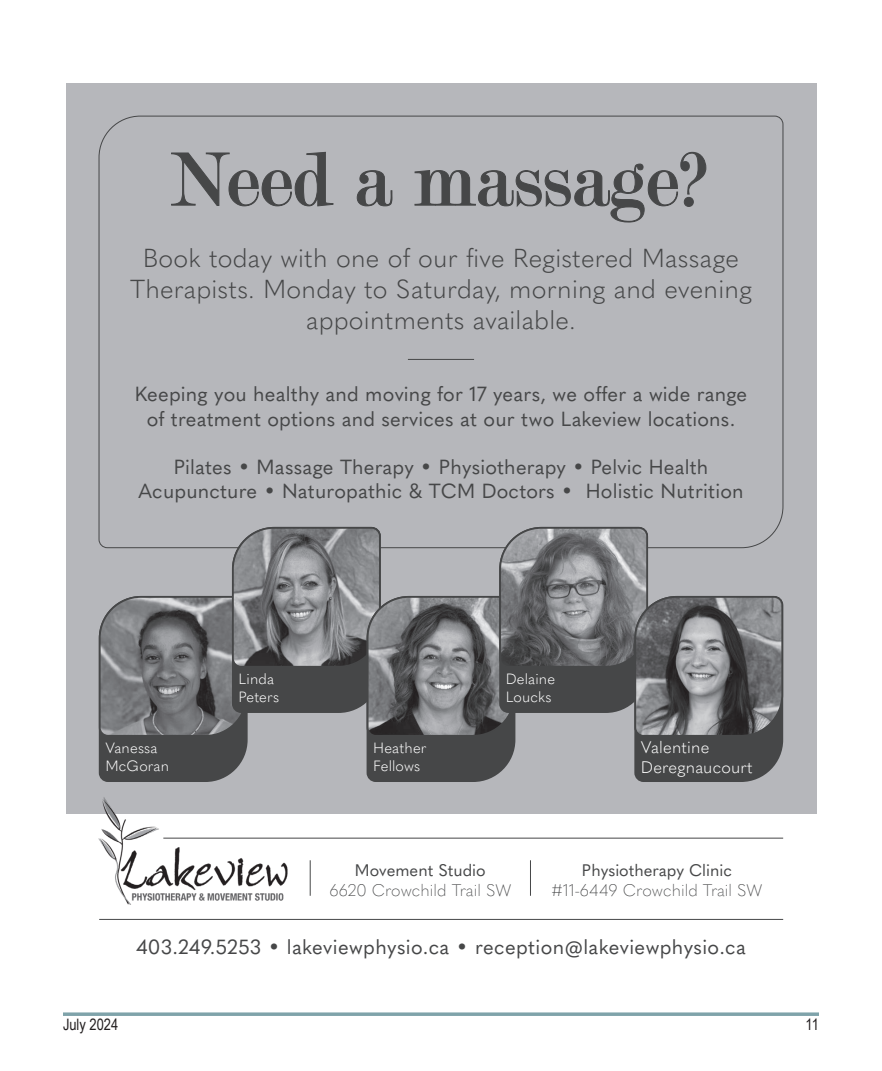
<style>
.page{position:relative;width:882px;height:1071px;background:#fff}
.page>*{position:absolute;margin:0;border:0;box-sizing:border-box;transform-origin:0 0}
.t1{font:80.85px "Modern";letter-spacing:.01em;color:#464748}
.t2{font:300 25.72px/30.8px "Quasimoda";letter-spacing:.01em;color:#464748;text-align:center}
.t3{font:20.3px/24.3px "Quasimoda";letter-spacing:.01em;color:#464748;text-align:center}
.t4{font:200 16.45px/19.8px "Quasimoda";color:#464748;text-align:center}
.t5{font:300 16.45px/19.8px "Quasimoda";letter-spacing:.01em;color:#fff}
.t6{font:15.75px "Arial Narrow";color:#231f20}
.t7{font:300 14.7px/17.7px "Quasimoda";letter-spacing:.01em;color:#fff}
.s1{font-weight:400}
</style>
<div class="page">
<div style="left:66px;top:83px;width:750px;height:731px;background:#b6b7bb"></div>
<hr style="left:310px;top:860px;width:1px;height:36px;background:#464748">
<hr style="left:530px;top:860px;width:1px;height:36px;background:#464748">
<img style="left:99px;top:797px;width:190px;height:108px">
<hr style="left:99px;top:919px;width:684px;height:1px;background:#464748">
<hr style="left:163px;top:838px;width:620px;height:1px;background:#464748">
<svg style="left:99px;top:116px;width:684px;height:410px"></svg>
<svg style="left:98px;top:526px;width:686px;height:256px"></svg>
<svg style="left:63px;top:1012px;width:756px;height:4px;background:#8eaeb4"></svg>
<p class="t1" style="left:170px;top:139px;width:544px">Need a massage?</p>
<p class="t2" style="left:130px;top:241px;width:623px">Book today with one of our five Registered Massage<br>Therapists. Monday to Saturday, morning and evening appointments available.</p>
<p class="t3" style="left:135px;top:381px;width:614px">Keeping you healthy and moving for 17 years, we offer a wide range of treatment options and services at our two Lakeview locations.</p>
<p class="t3" style="left:138px;top:453px;width:607px">Pilates • Massage Therapy • Physiotherapy • Pelvic Health<br>Acupuncture • Naturopathic &amp; TCM Doctors • Holistic Nutrition</p>
<p class="t7" style="left:105px;top:738px;width:65px">Vanessa<br>McGoran</p>
<p class="t7" style="left:239px;top:669px;width:42px">Linda<br>Peters</p>
<p class="t7" style="left:373px;top:738px;width:55px">Heather<br>Fellows</p>
<p class="t7" style="left:506px;top:669px;width:51px">Delaine<br>Loucks</p>
<p class="t5" style="left:641px;top:736px;width:113px">Valentine<br>Deregnaucourt</p>
<p class="t4" style="left:329px;top:859px;width:183px"><span class="s1">Movement Studio<br></span>6620 Crowchild Trail SW</p>
<p class="t4" style="left:552px;top:859px;width:212px"><span class="s1">Physiotherapy Clinic </span>#11-6449 Crowchild Trail SW</p>
<p class="t3" style="left:136px;top:933px;width:611px">403.249.5253 • lakeviewphysio.ca • reception@lakeviewphysio.ca</p>
<p class="t6" style="left:63px;top:1013px;width:57px">July 2024</p>
<p class="t6" style="left:806px;top:1013px;width:15px">11</p>
</div>
